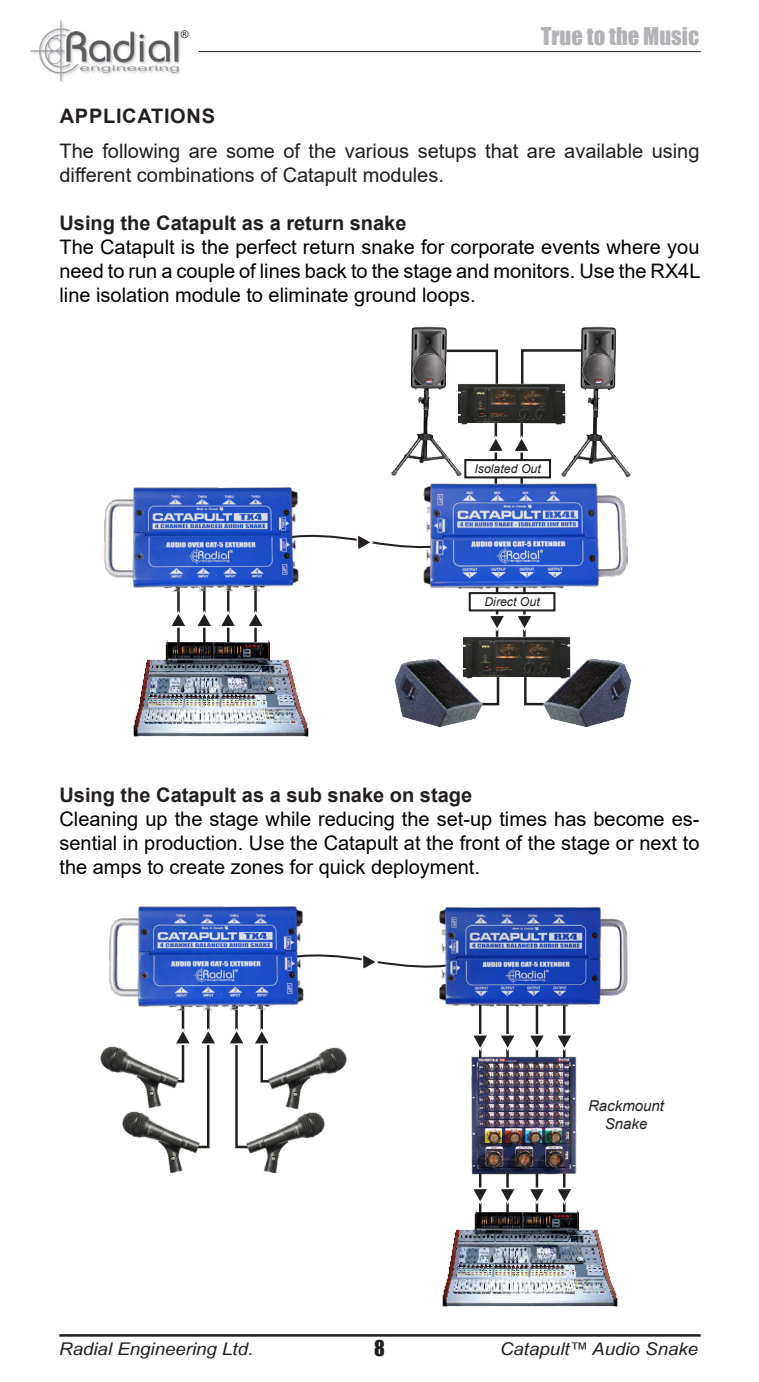
<style>
.page{position:relative;width:759px;height:1382px;background:#fff}
.page>*{position:absolute;margin:0;border:0;box-sizing:border-box;transform-origin:0 0}
.t1{font:22.5px "Impact";color:#b2b3b7}
.t2{font:20px/24px "Arial";color:#000;text-align:justify}
.t3{font:20px/24px "Arial";color:#231f20}
.Header_2{font:700 20px "Arial";color:#231f20}
.Header_1{font:700 20px "Arial";letter-spacing:.035em;color:#231f20}
.t4{font:20px "Impact";color:#231f20}
.t5{font:italic 17.5px "Arial Narrow";color:#231f20;scale:1.3 1}
.t6{font:italic 15px/18px "Arial";color:#231f20;text-align:center}
.t7{font:italic 12.25px "Arial";color:#231f20}
.t8{font:italic 10.5px "Arial";color:#231f20}
</style>
<div class="page">
<img style="left:30px;top:21px;width:149px;height:61px">
<hr style="left:198px;top:51px;width:502px;height:1px;background:#231f20">
<hr style="left:59px;top:1334px;width:641px;height:3px;background:#231f20">
<svg style="left:181px;top:1012px;width:34px;height:137px"></svg>
<img style="left:100px;top:1029px;width:86px;height:64px">
<img style="left:122px;top:1093px;width:85px;height:81px">
<img style="left:248px;top:1149px;width:34px;height:25px">
<hr style="left:494px;top:403px;width:3px;height:113px;background:#231f20">
<hr style="left:520px;top:403px;width:2px;height:113px;background:#231f20">
<hr style="left:523px;top:560px;width:2px;height:113px;background:#231f20">
<hr style="left:506px;top:979px;width:2px;height:266px;background:#231f20">
<hr style="left:562px;top:979px;width:3px;height:266px;background:#231f20">
<hr style="left:495px;top:560px;width:3px;height:113px;background:#231f20">
<hr style="left:478px;top:979px;width:3px;height:266px;background:#231f20">
<hr style="left:535px;top:979px;width:3px;height:266px;background:#231f20">
<div style="left:465px;top:460px;width:84px;height:17px;background:#fff"></div>
<div style="left:464px;top:459px;width:87px;height:19px;border:2px solid #231f20"></div>
<div style="left:469px;top:593px;width:85px;height:17px;background:#fff"></div>
<div style="left:468px;top:592px;width:87px;height:19px;border:2px solid #231f20"></div>
<hr style="left:177px;top:573px;width:3px;height:113px;background:#231f20">
<hr style="left:203px;top:573px;width:2px;height:113px;background:#231f20">
<hr style="left:227px;top:573px;width:2px;height:113px;background:#231f20">
<hr style="left:254px;top:573px;width:3px;height:113px;background:#231f20">
<img style="left:133px;top:640px;width:176px;height:97px">
<img style="left:442px;top:1210px;width:176px;height:97px">
<svg style="left:171px;top:609px;width:64px;height:20px"></svg>
<svg style="left:249px;top:609px;width:14px;height:20px"></svg>
<svg style="left:310px;top:534px;width:107px;height:15px"></svg>
<svg style="left:490px;top:613px;width:14px;height:20px"></svg>
<svg style="left:230px;top:954px;width:257px;height:195px"></svg>
<svg style="left:473px;top:1186px;width:14px;height:20px"></svg>
<svg style="left:530px;top:1032px;width:14px;height:21px"></svg>
<svg style="left:530px;top:1186px;width:14px;height:20px"></svg>
<svg style="left:518px;top:613px;width:14px;height:20px"></svg>
<svg style="left:501px;top:1032px;width:13px;height:21px"></svg>
<svg style="left:501px;top:1186px;width:14px;height:20px"></svg>
<svg style="left:558px;top:1032px;width:13px;height:21px"></svg>
<svg style="left:558px;top:1186px;width:13px;height:20px"></svg>
<img style="left:103px;top:487px;width:207px;height:105px">
<img style="left:108px;top:906px;width:207px;height:106px">
<img style="left:417px;top:479px;width:210px;height:114px">
<svg style="left:484px;top:678px;width:16px;height:28px"></svg>
<svg style="left:524px;top:678px;width:17px;height:28px"></svg>
<svg style="left:461px;top:349px;width:38px;height:33px"></svg>
<svg style="left:521px;top:349px;width:40px;height:33px"></svg>
<img style="left:541px;top:659px;width:91px;height:68px">
<img style="left:394px;top:659px;width:90px;height:68px">
<img style="left:461px;top:382px;width:100px;height:43px">
<img style="left:459px;top:636px;width:114px;height:42px">
<img style="left:391px;top:326px;width:70px;height:150px">
<img style="left:561px;top:327px;width:69px;height:150px">
<svg style="left:489px;top:434px;width:39px;height:20px"></svg>
<img style="left:437px;top:906px;width:191px;height:103px">
<img style="left:470px;top:1054px;width:107px;height:121px">
<p class="t8" style="left:180px;top:27px;width:9px">®</p>
<p class="t1" style="left:541px;top:19px;width:159px">True to the Music</p>
<p class="Header_1" style="left:60px;top:101px;width:157px">APPLICATIONS</p>
<p class="t3" style="left:59px;top:139px;width:641px">The following are some of the various setups that are available using different combinations of Catapult modules.</p>
<p class="Header_2" style="left:59px;top:209px;width:348px">Using the Catapult as a return snake</p>
<p class="t2" style="left:59px;top:235px;width:642px">The Catapult is the perfect return snake for corporate events where you need to run a couple of lines back to the stage and monitors. Use the RX4L line isolation module to eliminate ground loops.</p>
<p class="t7" style="left:474px;top:461px;width:68px">Isolated Out</p>
<p class="t7" style="left:484px;top:594px;width:57px">Direct Out</p>
<p class="Header_2" style="left:59px;top:781px;width:414px">Using the Catapult as a sub snake on stage</p>
<p class="t2" style="left:59px;top:807px;width:641px">Cleaning up the stage while reducing the set-up times has become es&shy;sential in production. Use the Catapult at the front of the stage or next to the amps to create zones for quick deployment.</p>
<p class="t6" style="left:588px;top:1097px;width:77px">Rackmount<br>Snake</p>
<p class="t4" style="left:374px;top:1333px;width:12px">8</p>
<p class="t5" style="left:59px;top:1336px;width:151px">Radial Engineering Ltd.</p>
<p class="t5" style="left:500px;top:1337px;width:154px">Catapult™ Audio Snake</p>
</div>
